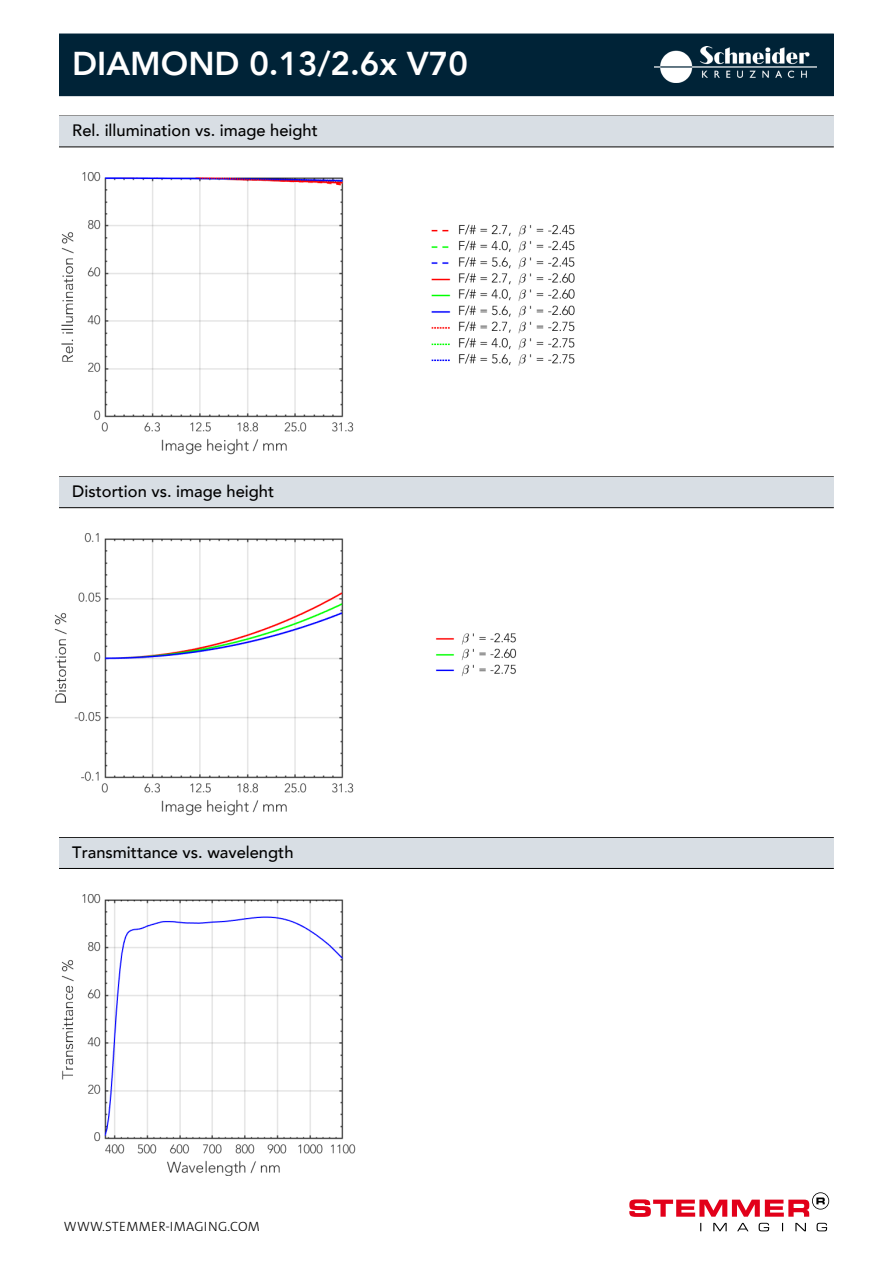
<style>
.page{position:relative;width:893px;height:1263px;background:#fff}
.page>*{position:absolute;margin:0;border:0;box-sizing:border-box;transform-origin:0 0}
.t1{font:800 33px "Avenir LT Com";color:#fff}
.t2{font:500 16.5px "Avenir LT Com";color:#000}
.t3{font:13.5px "The Sans LP3 Lig";letter-spacing:.025em;color:#000}
</style>
<div class="page">
<div style="left:68px;top:34px;width:765px;height:62px;background:#002337"></div>
<img style="left:655px;top:47px;width:161px;height:35px">
<div style="left:59px;top:116px;width:775px;height:30px;border:1px solid #d8dee4"></div>
<div style="left:68px;top:117px;width:765px;height:29px;background:#d8dee4"></div>
<hr style="left:60px;top:146px;width:773px;height:1px;background:#000">
<img style="left:61px;top:172px;width:293px;height:283px">
<img style="left:431px;top:224px;width:144px;height:142px">
<hr style="left:60px;top:476px;width:773px;height:1px;background:#000">
<div style="left:59px;top:477px;width:775px;height:30px;border:1px solid #d8dee4"></div>
<div style="left:68px;top:478px;width:765px;height:29px;background:#d8dee4"></div>
<hr style="left:60px;top:507px;width:773px;height:1px;background:#000">
<img style="left:54px;top:533px;width:300px;height:283px">
<img style="left:436px;top:633px;width:80px;height:43px">
<hr style="left:60px;top:837px;width:773px;height:1px;background:#000">
<div style="left:59px;top:838px;width:775px;height:30px;border:1px solid #d8dee4"></div>
<div style="left:68px;top:838px;width:765px;height:29px;background:#d8dee4"></div>
<hr style="left:60px;top:868px;width:773px;height:1px;background:#000">
<img style="left:61px;top:894px;width:295px;height:282px">
<svg style="left:629px;top:1192px;width:200px;height:39px"></svg>
<h1 class="t1" style="left:72px;top:44px;width:397px">DIAMOND 0.13/2.6x V70</h1>
<p class="t2" style="left:72px;top:121px;width:247px">Rel. illumination vs. image height</p>
<p class="t2" style="left:72px;top:482px;width:203px">Distortion vs. image height</p>
<p class="t2" style="left:72px;top:842px;width:223px">Transmittance vs. wavelength</p>
<p class="t3" style="left:64px;top:1215px;width:197px">WWW.STEMMER-IMAGING.COM</p>
<p class="t3" style="left:64px;top:1218px;width:197px">WWW.STEMMER-IMAGING.COM</p>
</div>
